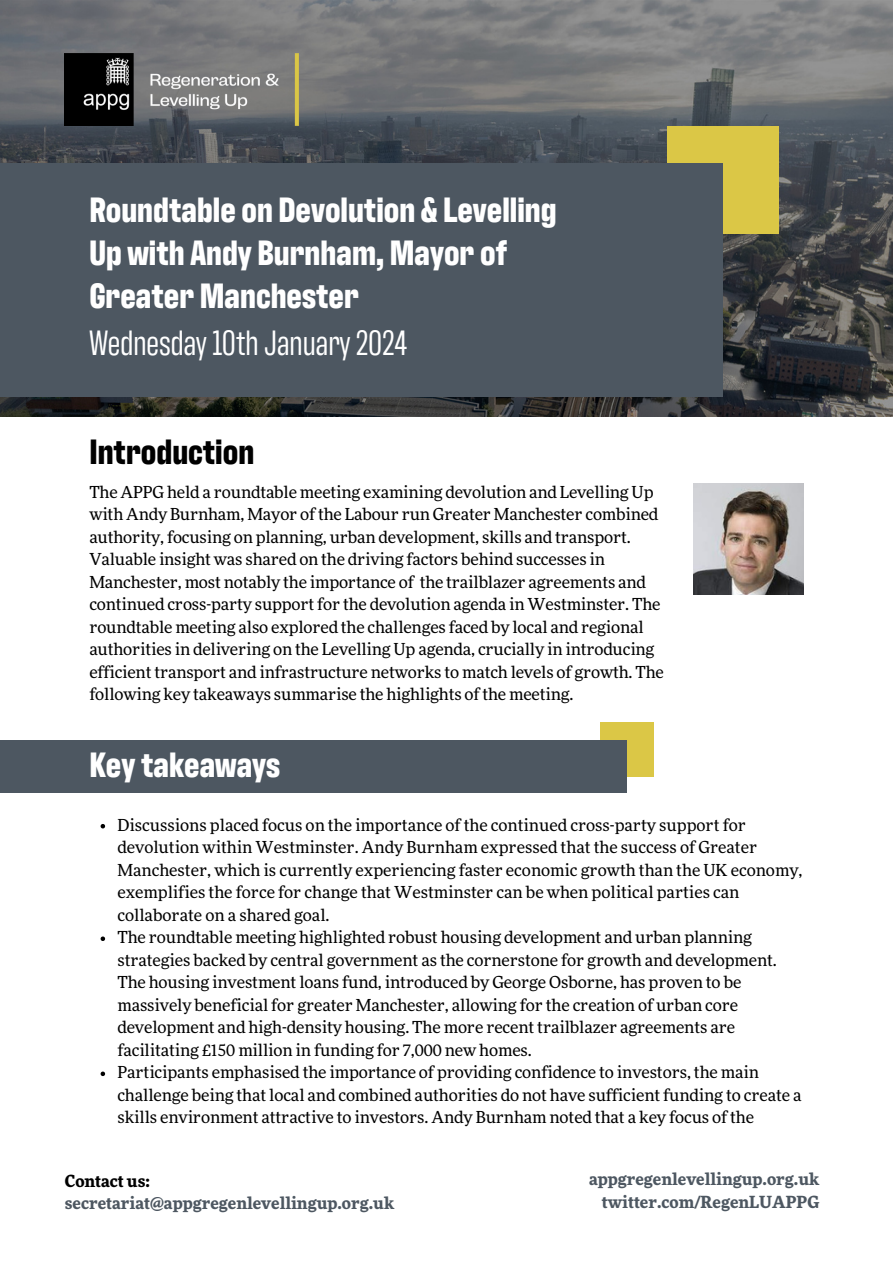
<style>
.page{position:relative;width:893px;height:1264px;background:#fff}
.page>*{position:absolute;margin:0;border:0;box-sizing:border-box;transform-origin:0 0}
.t1{font:700 36px/42.8px "Antarctican Headline";color:#fff}
.t2{font:36px "Antarctican Headline";color:#fff}
.t3{font:700 36px "Antarctican Headline";color:#000}
.t4{font:16.5px/22.5px "More Pro";letter-spacing:-.005em;color:#000}
.t5{font:700 16.5px/22.5px "More Pro";color:#4d5761}
.s1{color:#000}
</style>
<div class="page">
<img style="left:0;top:0;width:892px;height:416px">
<img style="left:65px;top:53px;width:234px;height:72px">
<img style="left:693px;top:483px;width:110px;height:111px">
<div style="left:666px;top:126px;width:112px;height:108px;background:#dbc746"></div>
<div style="left:0;top:163px;width:722px;height:233px;background:#4d5761"></div>
<div style="left:599px;top:722px;width:54px;height:54px;background:#dbc746"></div>
<div style="left:0;top:740px;width:626px;height:53px;background:#4d5761"></div>
<svg style="left:101px;top:824px;width:4px;height:4px"></svg>
<svg style="left:101px;top:936px;width:4px;height:5px"></svg>
<svg style="left:101px;top:1071px;width:4px;height:5px"></svg>
<p class="t1" style="left:89px;top:190px;width:469px">Roundtable on Devolution &amp; Levelling<br>Up with Andy Burnham, Mayor of<br>GreaterManchester</p>
<p class="t2" style="left:89px;top:326px;width:320px">Wednesday 10th January 2024</p>
<p class="t3" style="left:89px;top:435px;width:166px">Introduction</p>
<p class="t4" style="left:89px;top:481px;width:576px">The APPG held a roundtable meeting examining devolution and Levelling Up with Andy Burnham, Mayor of the Labour run Greater Manchester combined authority, focusing on planning, urban development, skills and transport.<br>Valuable insight was shared on the driving factors behind successes in Manchester, most notably the importance of the trailblazer agreements and continued cross-party support for the devolution agenda in Westminster. The roundtable meeting also explored the challenges faced by local and regional authorities in delivering on the Levelling Up agenda, crucially in introducing efficient transport and infrastructure networks to match levels of growth. The following key takeaways summarise the highlights of the meeting.</p>
<p class="t1" style="left:89px;top:744px;width:192px">Key takeaways</p>
<p class="t4" style="left:117px;top:814px;width:686px">Discussions placed focus on the importance of the continued cross-party support for devolution within Westminster. Andy Burnham expressed that the success of Greater Manchester, which is currently experiencing faster economic growth than the UK economy, exemplifies the force for change that Westminster can be when political parties can collaborate on a shared goal.</p>
<p class="t4" style="left:117px;top:927px;width:660px">The roundtable meeting highlighted robust housing development and urban planning strategies backed by central government as the cornerstone for growth and development.<br>The housing investment loans fund, introduced by George Osborne, has proven to be massively beneficial for greater Manchester, allowing for the creation of urban core development and high-density housing. The more recent trailblazer agreements are facilitating £150 million in funding for 7,000 new homes.</p>
<p class="t4" style="left:117px;top:1062px;width:685px">Participants emphasised the importance of providing confidence to investors, the main challenge being that local and combined authorities do not have sufficient funding to create a skills environment attractive to investors. Andy Burnham noted that a key focus of the</p>
<p class="t5" style="left:65px;top:1170px;width:331px"><span class="s1">Contact us: </span>secretariat@appgregenlevellingup.org.uk</p>
<p class="t5" style="left:589px;top:1169px;width:232px">appgregenlevellingup.org.uk</p>
<p class="t5" style="left:601px;top:1191px;width:219px">twitter.com/RegenLUAPPG</p>
</div>
